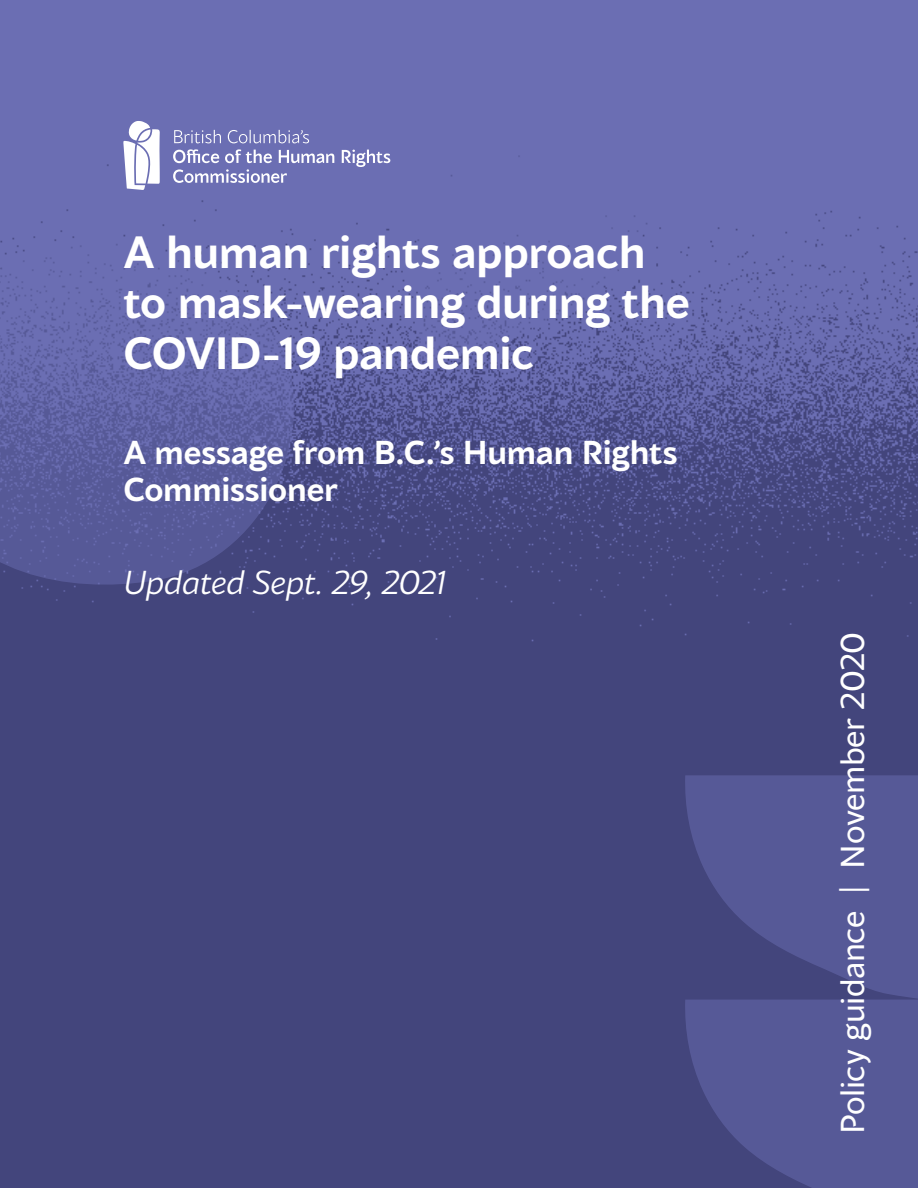
<style>
.page{position:relative;width:918px;height:1188px;background:#fff}
.page>*{position:absolute;margin:0;border:0;box-sizing:border-box;transform-origin:0 0}
.t1{font:700 45px/51px "Blacker Sans Pro";letter-spacing:-.01em;color:#fff}
.t2{font:700 33px/37.5px "Blacker Sans Pro";letter-spacing:-.005em;color:#fff}
.t3{font:33px "Blacker Sans Pro";letter-spacing:-.01em;color:#fff}
.t4{font:italic 33px "Blacker Sans Pro";letter-spacing:-.015em;color:#fff}
</style>
<div class="page">
<img style="left:0;top:0;width:918px;height:1188px">
<svg style="left:105px;top:121px;width:285px;height:69px"></svg>
<p class="t1" style="left:123px;top:225px;width:568px">A human rights approach to mask-wearing during the<br>COVID-19 pandemic</p>
<p class="t2" style="left:123px;top:433px;width:556px">A message from B.C.’s Human Rights<br>Commissioner</p>
<p class="t4" style="left:123px;top:560px;width:324px">Updated Sept. 29, 2021</p>
<p class="t3" style="left:831px;top:1134px;width:503px;rotate:-90deg">Policy guidance | November 2020</p>
</div>
